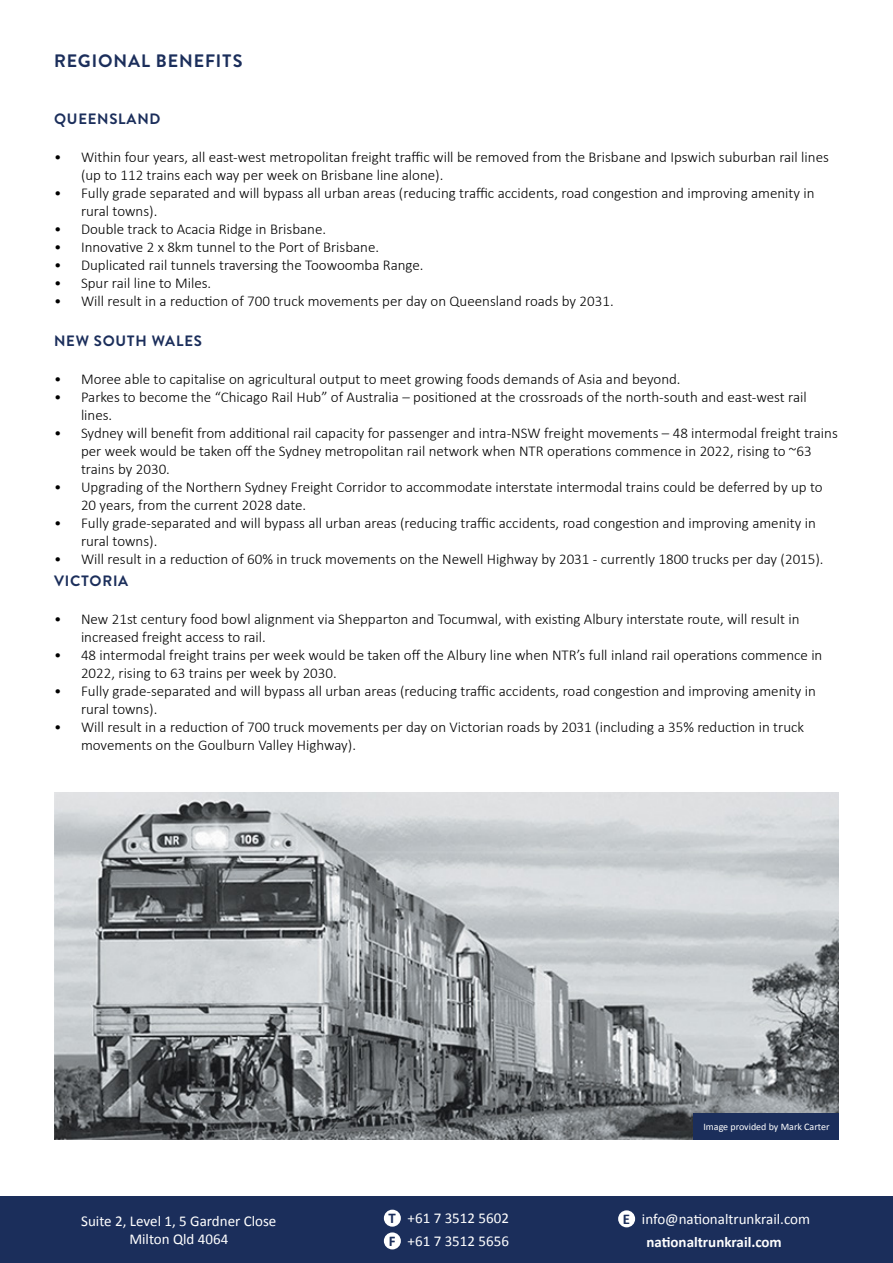
<style>
.page{position:relative;width:893px;height:1263px;background:#fff}
.page>*{position:absolute;margin:0;border:0;box-sizing:border-box;transform-origin:0 0}
.t1{font:700 18px "Brandon Text";letter-spacing:.05em;color:#1b2e5b}
.t2{font:300 15px/18px "Calibri";color:#000}
.t3{font:15px/18px "Calibri";color:#fff;text-align:center}
.t4{font:700 15px "Brandon Text";letter-spacing:.05em;color:#1b2e5b}
.t5{font:10.05px "Calibri";color:#fff}
.s1{font-weight:700;font-size:14.85px;color:#1b2e5b}
.s2{font-weight:700}
</style>
<div class="page">
<div style="left:0;top:1196px;width:893px;height:67px;background:#1b2e5b"></div>
<div style="left:384px;top:1232px;width:17px;height:17px;background:#fff;border-radius:50%"></div>
<div style="left:384px;top:1210px;width:17px;height:17px;background:#fff;border-radius:50%"></div>
<div style="left:618px;top:1210px;width:17px;height:17px;background:#fff;border-radius:50%"></div>
<img style="left:54px;top:793px;width:785px;height:347px">
<div style="left:694px;top:1113px;width:145px;height:27px;background:#1b2e5b"></div>
<p class="t1" style="left:54px;top:48px;width:190px">REGIONAL BENEFITS</p>
<p class="t4" style="left:54px;top:109px;width:108px">QUEENSLAND</p>
<p class="t2" style="left:81px;top:147px;width:749px;text-indent:-27px">• Within four years, all east-west metropolitan freight traffic will be removed from the Brisbane and Ipswich suburban rail lines (up to 112 trains each way per week on Brisbane line alone).</p>
<p class="t2" style="left:81px;top:183px;width:735px;text-indent:-27px">• Fully grade separated and will bypass all urban areas (reducing traffic accidents, road congestion and improving amenity in rural towns).</p>
<p class="t2" style="left:54px;top:219px;width:274px">• Double track to Acacia Ridge in Brisbane.</p>
<p class="t2" style="left:54px;top:237px;width:327px">• Innovative 2 x 8km tunnel to the Port of Brisbane.</p>
<p class="t2" style="left:54px;top:255px;width:371px">• Duplicated rail tunnels traversing the Toowoomba Range.</p>
<p class="t2" style="left:54px;top:273px;width:159px">• Spur rail line to Miles.</p>
<p class="t2" style="left:54px;top:291px;width:561px">• Will result in a reduction of 700 truck movements per day on Queensland roads by 2031.</p>
<p class="t4" style="left:54px;top:331px;width:149px">NEW SOUTH WALES</p>
<p class="t2" style="left:54px;top:369px;width:628px">• Moree able to capitalise on agricultural output to meet growing foods demands of Asia and beyond.</p>
<p class="t2" style="left:81px;top:387px;width:727px;text-indent:-27px">• Parkes to become the “Chicago Rail Hub” of Australia – positioned at the crossroads of the north-south and east-west rail lines.</p>
<p class="t2" style="left:81px;top:423px;width:758px;text-indent:-27px">• Sydney will benefit from additional rail capacity for passenger and intra-NSW freight movements – 48 intermodal freight trains per week would be taken off the Sydney metropolitan rail network when NTR operations commence in 2022, rising to ~63 trains by 2030.</p>
<p class="t2" style="left:81px;top:477px;width:743px;text-indent:-27px">• Upgrading of the Northern Sydney Freight Corridor to accommodate interstate intermodal trains could be deferred by up to<br>20 years, from the current 2028 date.</p>
<p class="t2" style="left:81px;top:513px;width:736px;text-indent:-27px">• Fully grade-separated and will bypass all urban areas (reducing traffic accidents, road congestion and improving amenity in rural towns).</p>
<p class="t2" style="left:54px;top:549px;width:771px">• Will result in a reduction of 60% in truck movements on the Newell Highway by 2031 - currently 1800 trucks per day (2015).</p>
<p class="t4" style="left:54px;top:571px;width:76px">VICTORIA</p>
<p class="t2" style="left:81px;top:609px;width:720px;text-indent:-27px">• New 21st century food bowl alignment via Shepparton and Tocumwal, with existing Albury interstate route, will result in increased freight access to rail.</p>
<p class="t2" style="left:81px;top:645px;width:743px;text-indent:-27px">• 48 intermodal freight trains per week would be taken off the Albury line when NTR’s full inland rail operations commence in<br>2022, rising to 63 trains per week by 2030.</p>
<p class="t2" style="left:81px;top:681px;width:736px;text-indent:-27px">• Fully grade-separated and will bypass all urban areas (reducing traffic accidents, road congestion and improving amenity in rural towns).</p>
<p class="t2" style="left:81px;top:717px;width:725px;text-indent:-27px">• Will result in a reduction of 700 truck movements per day on Victorian roads by 2031 (including a 35% reduction in truck movements on the Goulburn Valley Highway).</p>
<p class="t3" style="left:81px;top:1212px;width:197px">Suite 2, Level 1, 5 Gardner Close<br>Milton Qld 4064</p>
<p class="t5" style="left:703px;top:1121px;width:128px">Image provided by Mark Carter</p>
<p class="t3" style="left:388px;top:1209px;width:122px"><span class="s1">T</span> +61 7 3512 5602</p>
<p class="t3" style="left:623px;top:1208px;width:189px;line-height:22.6px"><span class="s1">E</span> info@nationaltrunkrail.com <span class="s2">nationaltrunkrail.com</span></p>
<p class="t3" style="left:389px;top:1232px;width:122px"><span class="s1">F</span> +61 7 3512 5656</p>
</div>
